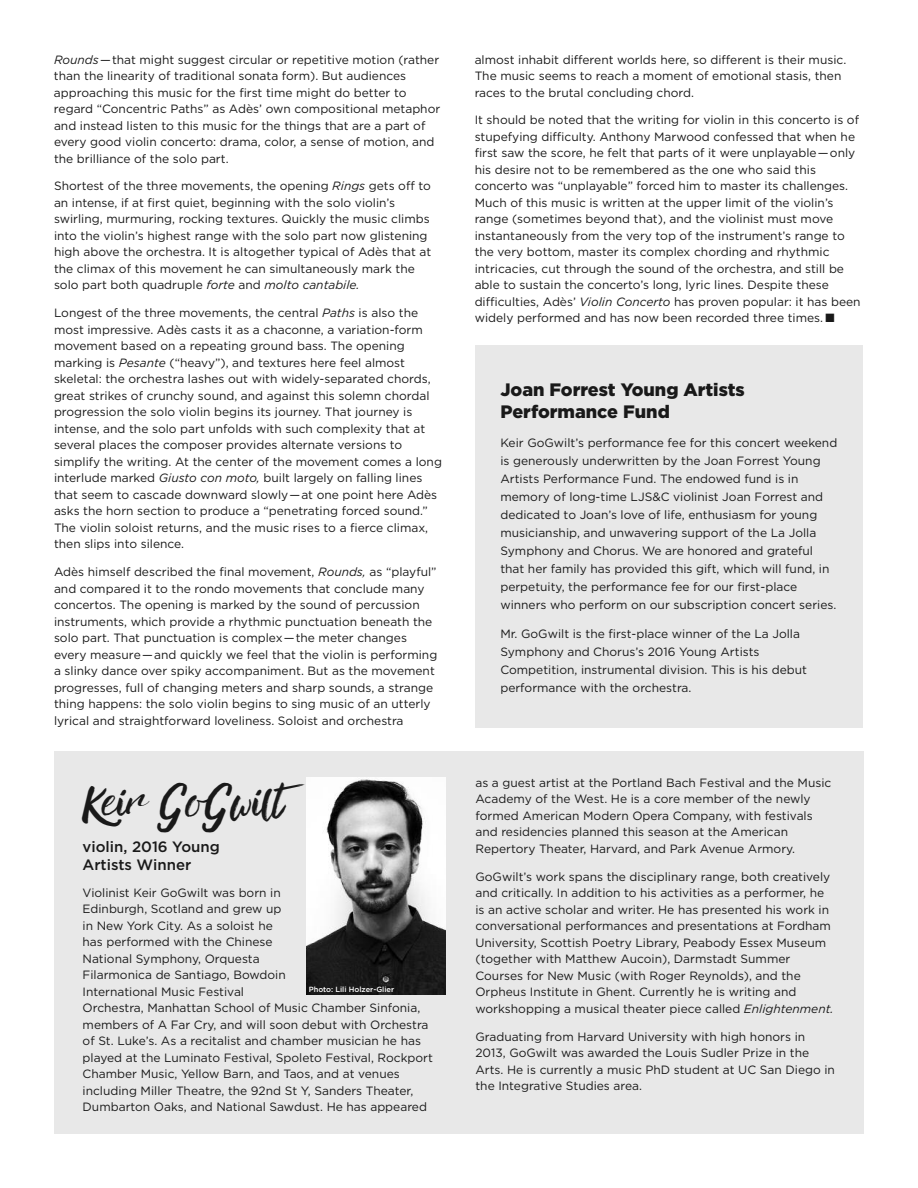
<style>
.page{position:relative;width:918px;height:1188px;background:#fff}
.page>*{position:absolute;margin:0;border:0;box-sizing:border-box;transform-origin:0 0}
.t1{font:39px "Rebel";color:#191919}
.t2{font:900 18px/21.9px "Gotham";color:#191919}
.t3{font:500 15px/18px "Gotham";color:#191919}
.t4{font:12px/16.5px "Gotham";color:#191919}
.t5{font:500 7.5px "Gotham";color:#fff}
.s1{font-style:italic}
</style>
<div class="page">
<div style="left:54px;top:751px;width:810px;height:383px;background:#e8e8e8"></div>
<img style="left:306px;top:777px;width:140px;height:218px">
<div style="left:476px;top:346px;width:387px;height:382px;background:#e8e8e8"></div>
<p class="t4" style="left:54px;top:52px;width:388px"><span class="s1">Rounds</span>—that might suggest circular or repetitive motion (rather than the linearity of traditional sonata form). But audiences approaching this music for the first time might do better to regard “Concentric Paths” as Adès’ own compositional metaphor and instead listen to this music for the things that are a part of every good violin concerto: drama, color, a sense of motion, and the brilliance of the solo part.</p>
<p class="t4" style="left:54px;top:179px;width:379px">Shortest of the three movements, the opening <span class="s1">Rings</span> gets off to an intense, if at first quiet, beginning with the solo violin’s swirling, murmuring, rocking textures. Quickly the music climbs into the violin’s highest range with the solo part now glistening high above the orchestra. It is altogether typical of Adès that at the climax of this movement he can simultaneously mark the solo part both quadruple <span class="s1">forte</span> and <span class="s1">molto cantabile.</span></p>
<p class="t4" style="left:54px;top:306px;width:390px">Longest of the three movements, the central <span class="s1">Paths</span> is also the most impressive. Adès casts it as a chaconne, a variation-form movement based on a repeating ground bass. The opening marking is <span class="s1">Pesante</span> (“heavy”), and textures here feel almost skeletal: the orchestra lashes out with widely-separated chords, great strikes of crunchy sound, and against this solemn chordal progression the solo violin begins its journey. That journey is intense, and the solo part unfolds with such complexity that at several places the composer provides alternate versions to simplify the writing. At the center of the movement comes a long interlude marked <span class="s1">Giusto con moto,</span> built largely on falling lines that seem to cascade downward slowly—at one point here Adès asks the horn section to produce a “penetrating forced sound.” The violin soloist returns, and the music rises to a fierce climax, then slips into silence.</p>
<p class="t4" style="left:54px;top:565px;width:385px">Adès himself described the final movement, <span class="s1">Rounds,</span> as “playful” and compared it to the rondo movements that conclude many concertos. The opening is marked by the sound of percussion instruments, which provide a rhythmic punctuation beneath the solo part. That punctuation is complex—the meter changes every measure—and quickly we feel that the violin is performing a slinky dance over spiky accompaniment. But as the movement progresses, full of changing meters and sharp sounds, a strange thing happens: the solo violin begins to sing music of an utterly lyrical and straightforward loveliness. Soloist and orchestra</p>
<h1 class="t1" style="left:83px;top:780px;width:226px">Keir GoGwilt</h1>
<p class="t3" style="left:83px;top:838px;width:139px">violin, 2016 Young<br>Artists Winner</p>
<p class="t4" style="left:83px;top:885px;width:352px">Violinist Keir GoGwilt was born in<br>Edinburgh, Scotland and grew up<br>in New York City. As a soloist he<br>has performed with the Chinese<br>National Symphony, Orquesta<br>Filarmonica de Santiago, Bowdoin<br>International Music Festival<br>Orchestra, Manhattan School of Music Chamber Sinfonia, members of A Far Cry, and will soon debut with Orchestra of St. Luke’s. As a recitalist and chamber musician he has played at the Luminato Festival, Spoleto Festival, Rockport Chamber Music, Yellow Barn, and Taos, and at venues including Miller Theatre, the 92nd St Y, Sanders Theater, Dumbarton Oaks, and National Sawdust. He has appeared</p>
<p class="t5" style="left:309px;top:986px;width:87px">Photo: Lili Holzer-Glier</p>
<p class="t4" style="left:475px;top:52px;width:373px">almost inhabit different worlds here, so different is their music.<br>The music seems to reach a moment of emotional stasis, then races to the brutal concluding chord.</p>
<p class="t4" style="left:475px;top:113px;width:387px">It should be noted that the writing for violin in this concerto is of stupefying difficulty. Anthony Marwood confessed that when he first saw the score, he felt that parts of it were unplayable—only his desire not to be remembered as the one who said this concerto was “unplayable” forced him to master its challenges.<br>Much of this music is written at the upper limit of the violin’s range (sometimes beyond that), and the violinist must move instantaneously from the very top of the instrument’s range to the very bottom, master its complex chording and rhythmic intricacies, cut through the sound of the orchestra, and still be able to sustain the concerto’s long, lyric lines. Despite these difficulties, Adès’ <span class="s1">Violin Concerto</span> has proven popular: it has been widely performed and has now been recorded three times. ■</p>
<h2 class="t2" style="left:500px;top:380px;width:246px">Joan Forrest Young Artists<br>Performance Fund</h2>
<p class="t4" style="left:500px;top:435px;width:338px;line-height:18px">Keir GoGwilt’s performance fee for this concert weekend is generously underwritten by the Joan Forrest Young Artists Performance Fund. The endowed fund is in memory of long-time LJS&amp;C violinist Joan Forrest and dedicated to Joan’s love of life, enthusiasm for young musicianship, and unwavering support of the La Jolla Symphony and Chorus. We are honored and grateful that her family has provided this gift, which will fund, in perpetuity, the performance fee for our first-place winners who perform on our subscription concert series.</p>
<p class="t4" style="left:500px;top:626px;width:308px;line-height:18px">Mr. GoGwilt is the first-place winner of the La Jolla Symphony and Chorus’s 2016 Young Artists Competition, instrumental division. This is his debut performance with the orchestra.</p>
<p class="t4" style="left:475px;top:775px;width:357px">as a guest artist at the Portland Bach Festival and the Music Academy of the West. He is a core member of the newly formed American Modern Opera Company, with festivals and residencies planned this season at the American Repertory Theater, Harvard, and Park Avenue Armory.</p>
<p class="t4" style="left:475px;top:869px;width:360px">GoGwilt’s work spans the disciplinary range, both creatively and critically. In addition to his activities as a performer, he is an active scholar and writer. He has presented his work in conversational performances and presentations at Fordham University, Scottish Poetry Library, Peabody Essex Museum (together with Matthew Aucoin), Darmstadt Summer Courses for New Music (with Roger Reynolds), and the Orpheus Institute in Ghent. Currently he is writing and workshopping a musical theater piece called <span class="s1">Enlightenment.</span></p>
<p class="t4" style="left:475px;top:1029px;width:361px">Graduating from Harvard University with high honors in 2013, GoGwilt was awarded the Louis Sudler Prize in the Arts. He is currently a music PhD student at UC San Diego in the Integrative Studies area.</p>
</div>
